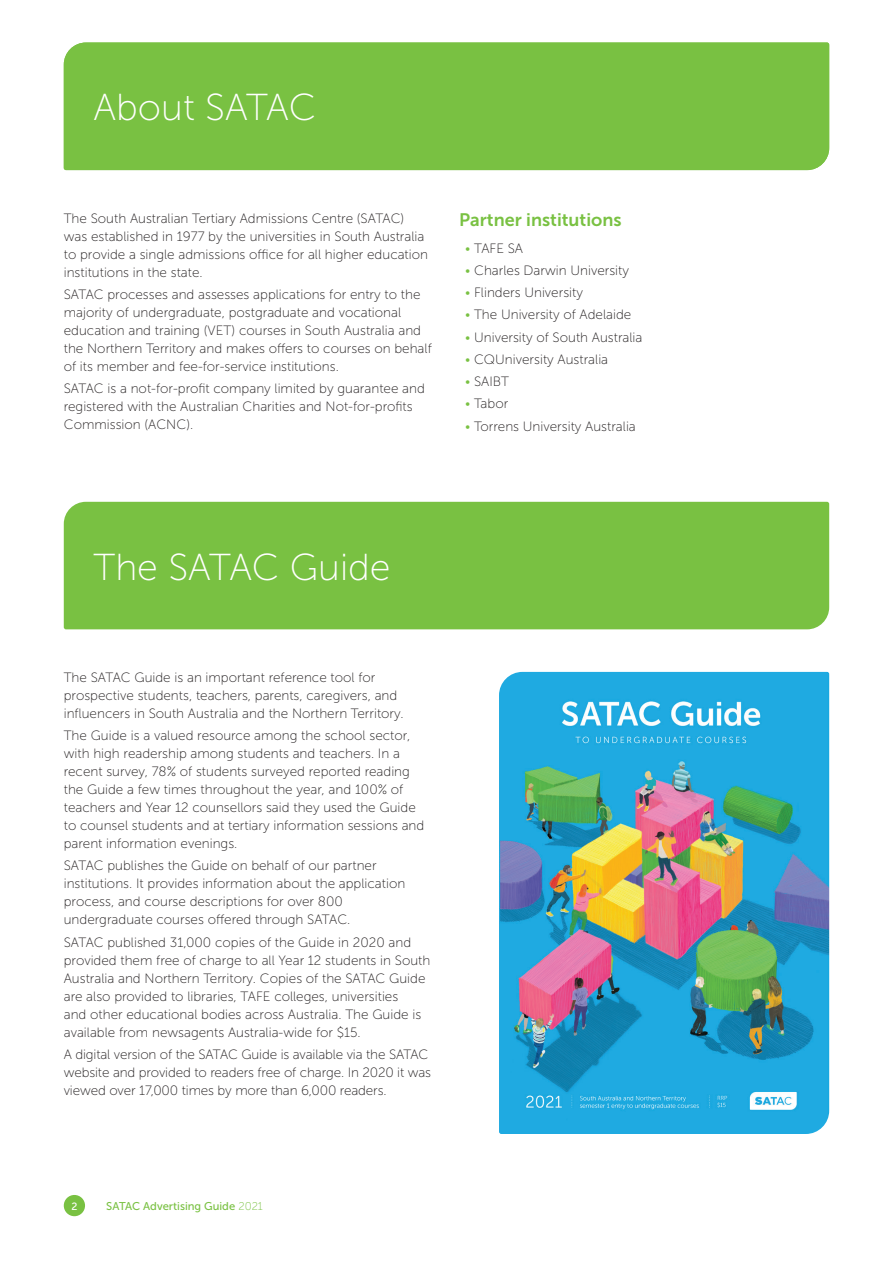
<style>
.page{position:relative;width:893px;height:1263px;background:#fff}
.page>*{position:absolute;margin:0;border:0;box-sizing:border-box;transform-origin:0 0}
.t1{font:37.5px "Museo Sans 100";color:#fff}
.t2{font:18px "Museo Sans 700";color:#79c142}
.t3{font:13.5px/18px "Museo Sans 100";color:#231f20}
.t4{font:11.25px "Museo Sans 500";color:#79c142}
.t5{font:10.5px "Museo Sans 500";color:#fff}
.s1{color:#79c142}
.s2{font-family:"Museo Sans 100"}
</style>
<div class="page">
<div style="left:64px;top:1195px;width:21px;height:21px;background:#79c142;border-radius:50%"></div>
<div style="left:64px;top:43px;width:765px;height:127px;background:#79c142"></div>
<div style="left:64px;top:502px;width:765px;height:127px;background:#79c142"></div>
<img style="left:499px;top:672px;width:330px;height:462px">
<h1 class="t1" style="left:94px;top:88px;width:224px">About SATAC</h1>
<h1 class="t1" style="left:94px;top:88px;width:246px">Benchmarking</h1>
<p class="t3" style="left:64px;top:209px;width:366px">The South Australian Tertiary Admissions Centre (SATAC) was established in 1977 by the universities in South Australia to provide a single admissions office for all higher education institutions in the state.</p>
<p class="t3" style="left:64px;top:285px;width:369px">SATAC processes and assesses applications for entry to the majority of undergraduate, postgraduate and vocational education and training (VET) courses in South Australia and the Northern Territory and makes offers to courses on behalf of its member and fee-for-service institutions.</p>
<p class="t3" style="left:64px;top:380px;width:363px">SATAC is a not-for-profit company limited by guarantee and registered with the Australian Charities and Not-for-profits<br>Commission (ACNC).</p>
<h2 class="t2" style="left:459px;top:210px;width:164px">Partner institutions</h2>
<p class="t3" style="left:465px;top:239px;width:59px"><span class="s1">•</span> TAFE SA</p>
<p class="t3" style="left:465px;top:261px;width:165px"><span class="s1">•</span> Charles Darwin University</p>
<p class="t3" style="left:465px;top:284px;width:119px"><span class="s1">•</span> Flinders University</p>
<p class="t3" style="left:465px;top:306px;width:168px"><span class="s1">•</span> The University of Adelaide</p>
<p class="t3" style="left:465px;top:328px;width:179px"><span class="s1">•</span> University of South Australia</p>
<p class="t3" style="left:465px;top:350px;width:144px"><span class="s1">•</span> CQUniversity Australia</p>
<p class="t3" style="left:465px;top:373px;width:45px"><span class="s1">•</span> SAIBT</p>
<p class="t3" style="left:465px;top:395px;width:45px"><span class="s1">•</span> Tabor</p>
<p class="t3" style="left:465px;top:417px;width:172px"><span class="s1">•</span> Torrens University Australia</p>
<h1 class="t1" style="left:94px;top:547px;width:299px">The SATAC Guide</h1>
<p class="t3" style="left:64px;top:668px;width:341px">The SATAC Guide is an important reference tool for prospective students, teachers, parents, caregivers, and influencers in South Australia and the Northern Territory.</p>
<p class="t3" style="left:64px;top:727px;width:362px">The Guide is a valued resource among the school sector, with high readership among students and teachers. In a recent survey, 78% of students surveyed reported reading the Guide a few times throughout the year, and 100% of teachers and Year 12 counsellors said they used the Guide to counsel students and at tertiary information sessions and parent information evenings.</p>
<p class="t3" style="left:64px;top:857px;width:343px">SATAC publishes the Guide on behalf of our partner institutions. It provides information about the application process, and course descriptions for over 800 undergraduate courses offered through SATAC.</p>
<p class="t3" style="left:64px;top:933px;width:368px">SATAC published 31,000 copies of the Guide in 2020 and provided them free of charge to all Year 12 students in South Australia and Northern Territory. Copies of the SATAC Guide are also provided to libraries, TAFE colleges, universities<br>and other educational bodies across Australia. The Guide is available from newsagents Australia-wide for $15.</p>
<p class="t3" style="left:64px;top:1045px;width:369px">A digital version of the SATAC Guide is available via the SATAC website and provided to readers free of charge. In 2020 it was viewed over 17,000 times by more than 6,000 readers.</p>
<p class="t5" style="left:71px;top:1200px;width:8px">2</p>
<p class="t4" style="left:106px;top:1200px;width:158px">SATAC Advertising Guide <span class="s2">2021</span></p>
</div>
